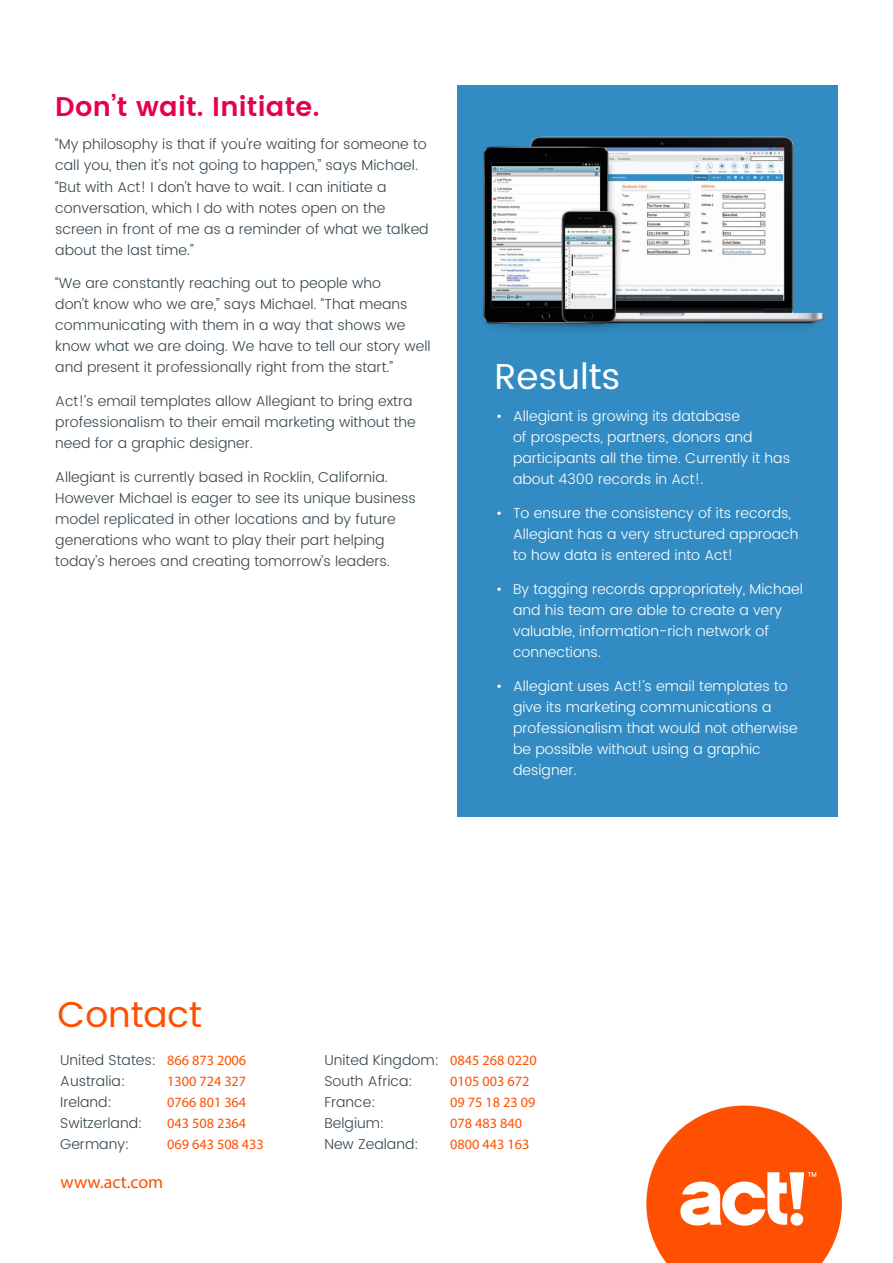
<style>
.page{position:relative;width:893px;height:1263px;background:#fff}
.page>*{position:absolute;margin:0;border:0;box-sizing:border-box;transform-origin:0 0}
.t1{font:36px "Poppins";color:#fff}
.t2{font:36px "Poppins";color:#fe5000}
.t3{font:600 27px "Poppins";letter-spacing:.01em;color:#e6004b}
.t4{font:18px "Myriad Pro";letter-spacing:.005em;color:#fe5000}
.t5{font:300 14.25px/21px "Poppins";color:#374650}
.t6{font:300 14.25px/21px "Poppins";color:#fff}
.t7{font:14.25px/21px "Myriad Pro";color:#fe5000}
</style>
<div class="page">
<div style="left:457px;top:86px;width:381px;height:731px;background:#328cc3"></div>
<img style="left:457px;top:85px;width:381px;height:246px">
<svg style="left:646px;top:1105px;width:196px;height:158px"></svg>
<h2 class="t3" style="left:55px;top:86px;width:266px">Don’t wait. Initiate.</h2>
<p class="t5" style="left:55px;top:135px;width:375px">“My philosophy is that if you’re waiting for someone to call you, then it’s not going to happen,” says Michael. “But with Act! I don’t have to wait. I can initiate a conversation, which I do with notes open on the screen in front of me as a reminder of what we talked about the last time.”</p>
<p class="t5" style="left:55px;top:273px;width:377px">“We are constantly reaching out to people who<br>don’t know who we are,” says Michael. “That means communicating with them in a way that shows we know what we are doing. We have to tell our story well and present it professionally right from the start.”</p>
<p class="t5" style="left:55px;top:391px;width:362px">Act!’s email templates allow Allegiant to bring extra professionalism to their email marketing without the need for a graphic designer.</p>
<p class="t5" style="left:55px;top:467px;width:362px">Allegiant is currently based in Rocklin, California.<br>However Michael is eager to see its unique business model replicated in other locations and by future generations who want to play their part helping today’s heroes and creating tomorrow’s leaders.</p>
<h1 class="t1" style="left:494px;top:350px;width:128px">Results</h1>
<p class="t6" style="left:513px;top:406px;width:278px;text-indent:-17px">• Allegiant is growing its database<br>of prospects, partners, donors and participants all the time. Currently it has about 4300 records in Act!.</p>
<p class="t6" style="left:513px;top:503px;width:287px;text-indent:-17px">• To ensure the consistency of its records,<br>Allegiant has a very structured approach to how data is entered into Act!</p>
<p class="t6" style="left:513px;top:579px;width:291px;text-indent:-17px">• By tagging records appropriately, Michael and his team are able to create a very valuable, information-rich network of connections.</p>
<p class="t6" style="left:513px;top:675px;width:286px;text-indent:-17px">• Allegiant uses Act!’s email templates to give its marketing communications a professionalism that would not otherwise be possible without using a graphic designer.</p>
<h1 class="t2" style="left:57px;top:989px;width:146px">Contact</h1>
<p class="t5" style="left:60px;top:1050px;width:97px">United States:<br>Australia:<br>Ireland:<br>Switzerland:<br>Germany:</p>
<p class="t7" style="left:167px;top:1050px;width:98px">866 873 2006<br>1300 724 327<br>0766 801 364<br>043 508 2364<br>069 643 508 433</p>
<p class="t5" style="left:324px;top:1050px;width:116px">United Kingdom:<br>South Africa:<br>France:<br>Belgium:<br>New Zealand:</p>
<p class="t7" style="left:450px;top:1050px;width:88px">0845 268 0220<br>0105 003 672<br>09 75 18 23 09<br>078 483 840<br>0800 443 163</p>
<p class="t4" style="left:61px;top:1170px;width:104px">www.act.com</p>
</div>
